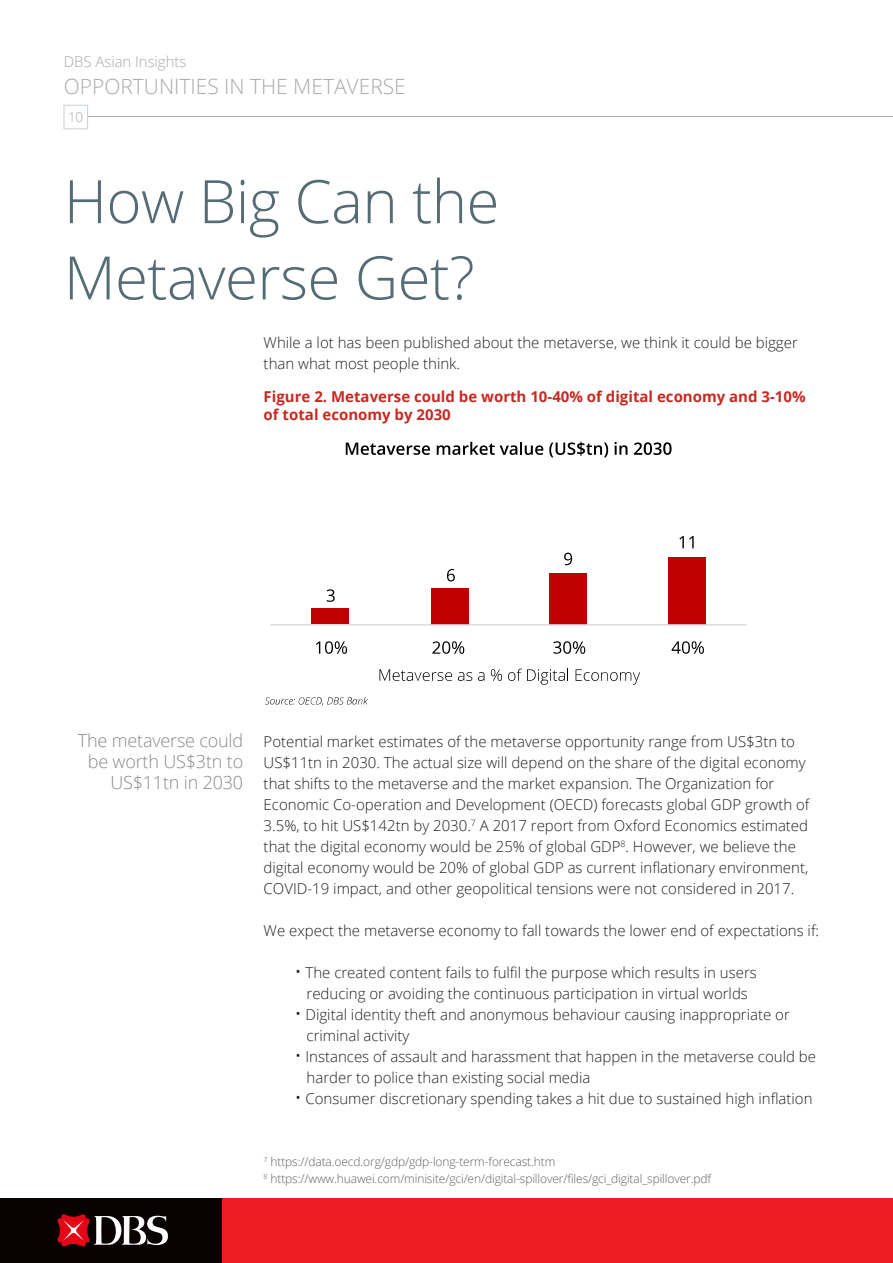
<style>
.page{position:relative;width:893px;height:1263px;background:#fff}
.page>*{position:absolute;margin:0;border:0;box-sizing:border-box;transform-origin:0 0}
.BODY2{font:300 60px "Open Sans";letter-spacing:-.01em;color:#556c75}
.t1{font:300 21px "Open Sans";color:#a8a9ad}
.t2{font:300 18px/21px "Open Sans";letter-spacing:-.01em;color:#888a8d;text-align:right}
.BODY2-2{font:300 15px/21px "Open Sans";color:#231f20}
.t3{font:700 15px/18px "Open Sans";color:#c72a22}
.t4{font:300 14.85px "Open Sans";color:#a8a9ad}
.t5{font:300 13.5px "Open Sans";color:#a8a9ad}
.T_CS_6_8pt{font:300 12px "Open Sans";letter-spacing:-.01em;color:#636161}
.s1{font-size:18px}
</style>
<div class="page">
<svg style="left:346px;top:443px;width:84px;height:12px"></svg>
<svg style="left:437px;top:442px;width:106px;height:13px"></svg>
<svg style="left:549px;top:442px;width:59px;height:15px"></svg>
<svg style="left:614px;top:442px;width:13px;height:13px"></svg>
<svg style="left:634px;top:442px;width:38px;height:13px"></svg>
<svg style="left:379px;top:669px;width:73px;height:12px"></svg>
<svg style="left:458px;top:672px;width:14px;height:9px"></svg>
<svg style="left:478px;top:672px;width:6px;height:9px"></svg>
<svg style="left:491px;top:669px;width:11px;height:12px"></svg>
<svg style="left:508px;top:669px;width:60px;height:16px"></svg>
<svg style="left:576px;top:669px;width:64px;height:16px"></svg>
<svg style="left:327px;top:589px;width:8px;height:13px"></svg>
<svg style="left:316px;top:641px;width:31px;height:13px"></svg>
<svg style="left:432px;top:641px;width:32px;height:13px"></svg>
<svg style="left:553px;top:641px;width:32px;height:13px"></svg>
<svg style="left:672px;top:641px;width:32px;height:13px"></svg>
<svg style="left:447px;top:569px;width:8px;height:12px"></svg>
<svg style="left:564px;top:553px;width:8px;height:12px"></svg>
<svg style="left:679px;top:536px;width:15px;height:12px"></svg>
<div style="left:312px;top:608px;width:37px;height:16px;background:#c00000"></div>
<div style="left:431px;top:588px;width:38px;height:36px;background:#c00000"></div>
<div style="left:549px;top:573px;width:38px;height:51px;background:#c00000"></div>
<div style="left:669px;top:557px;width:37px;height:67px;background:#c00000"></div>
<hr style="left:271px;top:624px;width:475px;height:1px;background:#d9d9d9">
<svg style="left:265px;top:697px;width:103px;height:9px"></svg>
<div style="left:0;top:1198px;width:893px;height:65px;background:#ee1d23"></div>
<div style="left:0;top:1198px;width:221px;height:65px;background:#080302"></div>
<svg style="left:57px;top:1214px;width:111px;height:33px"></svg>
<hr style="left:85px;top:117px;width:808px;height:1px;background:#a8a9ad">
<div style="left:64px;top:105px;width:24px;height:24px;background:#fff;border:1px solid #c8d1d8"></div>
<p class="t4" style="left:64px;top:52px;width:124px">DBS Asian Insights</p>
<p class="t1" style="left:64px;top:72px;width:344px">OPPORTUNITIES IN THE METAVERSE</p>
<p class="t5" style="left:68px;top:108px;width:17px">10</p>
<p class="BODY2" style="left:64px;top:160px;width:437px">How Big Can the</p>
<p class="BODY2" style="left:64px;top:237px;width:412px">Metaverse Get?</p>
<p class="BODY2-2" style="left:264px;top:332px;width:536px">While a lot has been published about the metaverse, we think it could be bigger than what most people think.</p>
<p class="t3" style="left:264px;top:387px;width:543px">Figure 2. Metaverse could be worth 10-40% of digital economy and 3-10% of total economy by 2030</p>
<p class="t2" style="left:78px;top:729px;width:167px">The metaverse could be worth US$3tn to<br>US$11tn in 2030</p>
<p class="BODY2-2" style="left:264px;top:731px;width:547px">Potential market estimates of the metaverse opportunity range from US$3tn to US$11tn in 2030. The actual size will depend on the share of the digital economy that shifts to the metaverse and the market expansion. The Organization for Economic Co-operation and Development (OECD) forecasts global GDP growth of 3.5%, to hit US$142tn by 2030.<sup>7</sup> A 2017 report from Oxford Economics estimated that the digital economy would be 25% of global GDP<sup>8</sup>. However, we believe the digital economy would be 20% of global GDP as current inflationary environment, COVID-19 impact, and other geopolitical tensions were not considered in 2017.</p>
<p class="BODY2-2" style="left:264px;top:920px;width:557px">We expect the metaverse economy to fall towards the lower end of expectations if:</p>
<p class="BODY2-2" style="left:295px;top:962px;width:463px;text-align:center"><span class="s1">•</span> The created content fails to fulfil the purpose which results in users reducing or avoiding the continuous participation in virtual worlds</p>
<p class="BODY2-2" style="left:307px;top:1004px;width:485px;text-indent:-12px"><span class="s1">•</span> Digital identity theft and anonymous behaviour causing inappropriate or criminal activity</p>
<p class="BODY2-2" style="left:307px;top:1046px;width:511px;text-indent:-12px"><span class="s1">•</span> Instances of assault and harassment that happen in the metaverse could be harder to police than existing social media</p>
<p class="BODY2-2" style="left:295px;top:1088px;width:519px"><span class="s1">•</span> Consumer discretionary spending takes a hit due to sustained high inflation</p>
<p class="T_CS_6_8pt" style="left:264px;top:1153px;width:293px"><sup>7</sup> https://data.oecd.org/gdp/gdp-long-term-forecast.htm</p>
<p class="T_CS_6_8pt" style="left:264px;top:1170px;width:449px"><sup>8</sup> https://www.huawei.com/minisite/gci/en/digital-spillover/files/gci_digital_spillover.pdf</p>
</div>
